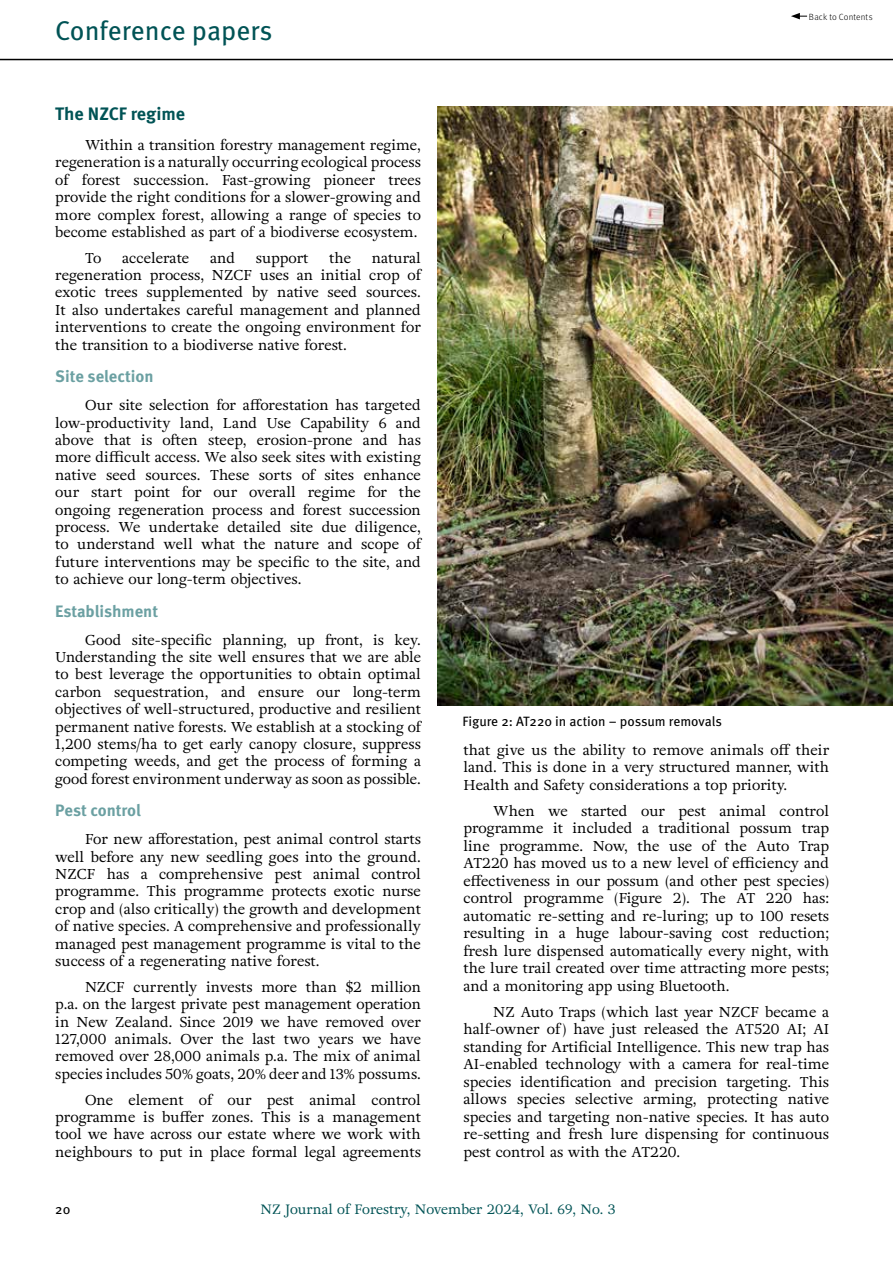
<style>
.page{position:relative;width:893px;height:1263px;background:#fff}
.page>*{position:absolute;margin:0;border:0;box-sizing:border-box;transform-origin:0 0}
.t1{font:27px "Meta Pro";color:#005355}
.t2{font:700 18px "Meta Pro";color:#005355}
.t3{font:700 16.5px "Meta Pro";color:#6ba0a2}
.t4{font:14.25px/17.4px "Adriane Text";color:#000;text-align:justify}
.t5{font:13.5px "Adriane Text";color:#005355}
.t6{font:13.5px "Meta Pro";color:#000}
.t7{font:300 9px "Meta Pro";letter-spacing:.02em;color:#000}
</style>
<div class="page">
<hr style="left:0;top:59px;width:893px;height:1px;background:#000">
<img style="left:438px;top:106px;width:455px;height:600px">
<svg style="left:791px;top:13px;width:16px;height:6px"></svg>
<h1 class="t1" style="left:55px;top:10px;width:219px">Conference papers</h1>
<p class="t2" style="left:55px;top:100px;width:131px">The NZCF regime</p>
<p class="t4" style="left:55px;top:136px;width:367px;text-indent:30px">Within a transition forestry management regime, regeneration is a naturally occurring ecological process of forest succession. Fast-growing pioneer trees provide the right conditions for a slower-growing and more complex forest, allowing a range of species to become established as part of a biodiverse ecosystem.</p>
<p class="t4" style="left:85px;top:249px;width:18px">To</p>
<p class="t4" style="left:122px;top:249px;width:69px">accelerate</p>
<p class="t4" style="left:210px;top:249px;width:27px">and</p>
<p class="t4" style="left:256px;top:249px;width:54px">support</p>
<p class="t4" style="left:329px;top:249px;width:24px">the</p>
<p class="t4" style="left:55px;top:249px;width:367px;text-indent:317px">natural regeneration process, NZCF uses an initial crop of exotic trees supplemented by native seed sources.<br>It also undertakes careful management and planned interventions to create the ongoing environment for the transition to a biodiverse native forest.</p>
<p class="t3" style="left:55px;top:364px;width:100px">Site selection</p>
<p class="t4" style="left:55px;top:396px;width:367px;text-indent:30px">Our site selection for afforestation has targeted low-productivity land, Land Use Capability 6 and above that is often steep, erosion-prone and has more difficult access. We also seek sites with existing native seed sources. These sorts of sites enhance our start point for our overall regime for the ongoing regeneration process and forest succession process. We undertake detailed site due diligence, to understand well what the nature and scope of future interventions may be specific to the site, and to achieve our long-term objectives.</p>
<p class="t3" style="left:55px;top:598px;width:104px">Establishment</p>
<p class="t4" style="left:55px;top:631px;width:367px;text-indent:30px">Good site-specific planning, up front, is key.<br>Understanding the site well ensures that we are able to best leverage the opportunities to obtain optimal carbon sequestration, and ensure our long-term objectives of well-structured, productive and resilient permanent native forests. We establish at a stocking of 1,200 stems/ha to get early canopy closure, suppress competing weeds, and get the process of forming a good forest environment underway as soon as possible.</p>
<p class="t3" style="left:55px;top:798px;width:87px">Pest control</p>
<p class="t4" style="left:55px;top:830px;width:367px;text-indent:30px">For new afforestation, pest animal control starts well before any new seedling goes into the ground.<br>NZCF has a comprehensive pest animal control programme. This programme protects exotic nurse crop and (also critically) the growth and development of native species. A comprehensive and professionally managed pest management programme is vital to the success of a regenerating native forest.</p>
<p class="t4" style="left:55px;top:978px;width:367px;text-indent:30px">NZCF currently invests more than $2 million p.a. on the largest private pest management operation in New Zealand. Since 2019 we have removed over 127,000 animals. Over the last two years we have removed over 28,000 animals p.a. The mix of animal species includes 50% goats, 20% deer and 13% possums.</p>
<p class="t4" style="left:55px;top:1091px;width:367px;text-indent:30px">One element of our pest animal control programme is buffer zones. This is a management tool we have across our estate where we work with neighbours to put in place formal legal agreements</p>
<p class="t7" style="left:809px;top:10px;width:65px">Back to Contents</p>
<p class="t6" style="left:462px;top:711px;width:261px">Figure 2: AT220 in action – possum removals</p>
<p class="t4" style="left:463px;top:741px;width:367px">that give us the ability to remove animals off their land. This is done in a very structured manner, with Health and Safety considerations a top priority.</p>
<p class="t4" style="left:463px;top:802px;width:367px;text-indent:30px">When we started our pest animal control programme it included a traditional possum trap line programme. Now, the use of the Auto Trap AT220 has moved us to a new level of efficiency and effectiveness in our possum (and other pest species) control programme (Figure 2). The AT 220 has: automatic re-setting and re-luring; up to 100 resets resulting in a huge labour-saving cost reduction; fresh lure dispensed automatically every night, with the lure trail created over time attracting more pests; and a monitoring app using Bluetooth.</p>
<p class="t4" style="left:463px;top:1003px;width:367px;text-indent:30px">NZ Auto Traps (which last year NZCF became a half-owner of) have just released the AT520 AI; AI standing for Artificial Intelligence. This new trap has AI-enabled technology with a camera for real-time species identification and precision targeting. This allows species selective arming, protecting native species and targeting non-native species. It has auto re-setting and fresh lure dispensing for continuous pest control as with the AT220.</p>
<p class="t6" style="left:55px;top:1198px;width:17px">20</p>
<p class="t5" style="left:260px;top:1199px;width:357px">NZ Journal of Forestry, November 2024, Vol. 69, No. 3</p>
</div>
